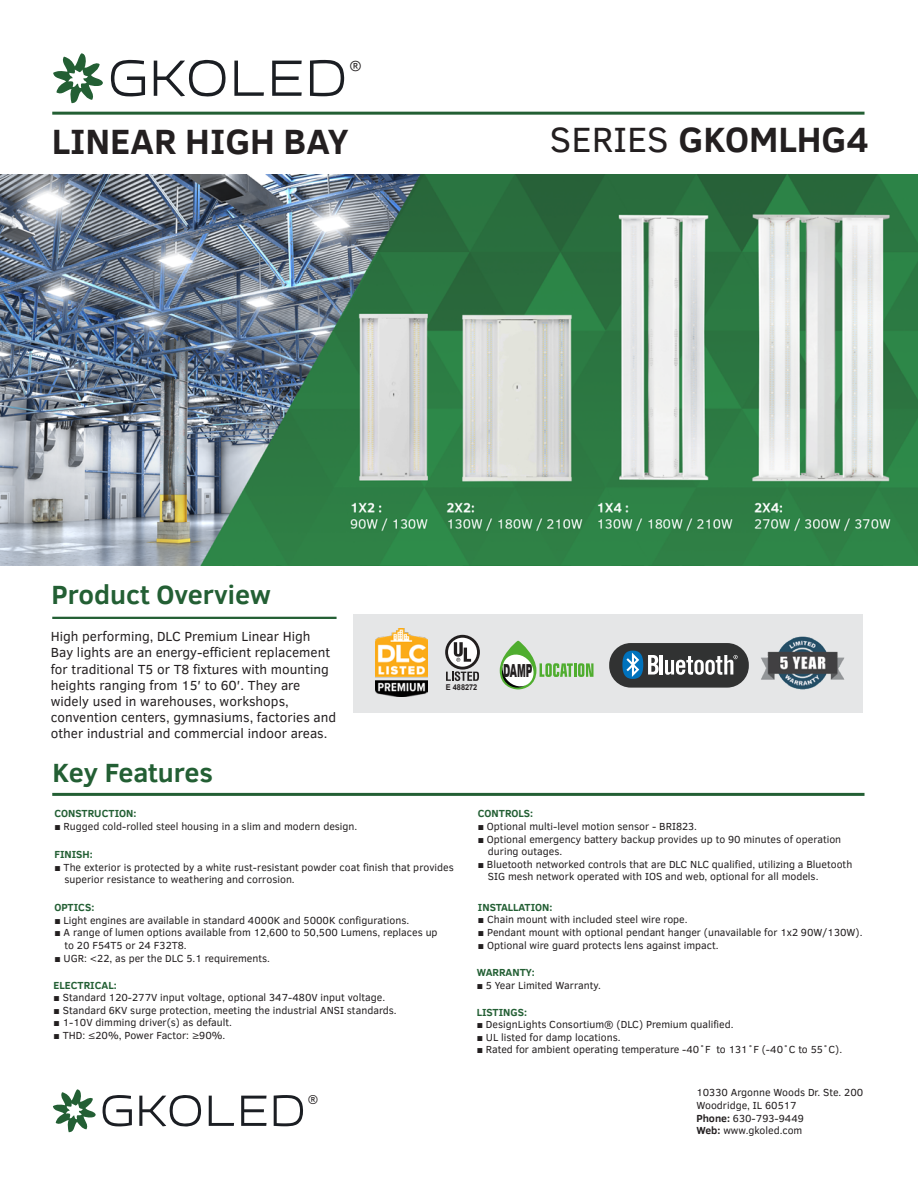
<style>
.page{position:relative;width:918px;height:1188px;background:#fff}
.page>*{position:absolute;margin:0;border:0;box-sizing:border-box;transform-origin:0 0}
.t1{font:700 36px "Clear Sans";color:#231f20}
.t2{font:700 27px "Clear Sans";color:#235f34}
.t3{font:900 18px "Arial";color:#231f20;scale:.52 1}
.t4{font:13.5px/16.2px "Clear Sans";color:#231f20}
.t5{font:11.55px "Clear Sans";color:#231f20}
.t6{font:10.5px/12.6px "Clear Sans";color:#231f20}
.t7{font:700 10.5px "Clear Sans";color:#235f34}
.t8{font:700 7.95px "Arial";color:#231f20;scale:.92 1}
.s1{font-weight:400}
.s2{font-weight:700}
</style>
<div class="page">
<img style="left:0;top:174px;width:200px;height:391px">
<img style="left:200px;top:174px;width:718px;height:391px">
<img style="left:450px;top:302px;width:134px;height:190px">
<img style="left:592px;top:208px;width:144px;height:279px">
<img style="left:739px;top:207px;width:163px;height:277px">
<img style="left:348px;top:302px;width:91px;height:188px">
<hr style="left:52px;top:793px;width:813px;height:3px;background:#235f34">
<hr style="left:52px;top:617px;width:285px;height:2px;background:#235f34">
<hr style="left:52px;top:112px;width:813px;height:3px;background:#235f34">
<svg style="left:111px;top:60px;width:34px;height:36px"></svg>
<svg style="left:154px;top:60px;width:72px;height:37px"></svg>
<svg style="left:234px;top:61px;width:30px;height:35px"></svg>
<svg style="left:272px;top:61px;width:30px;height:35px"></svg>
<svg style="left:310px;top:60px;width:34px;height:36px"></svg>
<svg style="left:53px;top:53px;width:50px;height:50px"></svg>
<svg style="left:103px;top:1095px;width:29px;height:31px"></svg>
<svg style="left:139px;top:1095px;width:62px;height:32px"></svg>
<svg style="left:209px;top:1096px;width:25px;height:30px"></svg>
<svg style="left:241px;top:1096px;width:26px;height:30px"></svg>
<svg style="left:274px;top:1095px;width:29px;height:31px"></svg>
<svg style="left:53px;top:1089px;width:43px;height:43px"></svg>
<div style="left:353px;top:614px;width:509px;height:99px;background:#e5e6e7"></div>
<svg style="left:500px;top:641px;width:93px;height:49px"></svg>
<img style="left:761px;top:636px;width:84px;height:54px">
<img style="left:376px;top:629px;width:52px;height:68px">
<svg style="left:445px;top:635px;width:35px;height:46px"></svg>
<div style="left:609px;top:643px;width:140px;height:45px;background:#313232;border-radius:22px"></div>
<hr style="left:660px;top:655px;width:3px;height:20px;background:#fff">
<svg style="left:665px;top:655px;width:73px;height:20px"></svg>
<svg style="left:622px;top:651px;width:37px;height:28px"></svg>
<p class="t4" style="left:350px;top:57px;width:14px">®</p>
<h1 class="t1" style="left:52px;top:115px;width:298px">LINEAR HIGH BAY</h1>
<h1 class="t1" style="left:550px;top:113px;width:320px"><span class="s1">SERIES</span> GKOMLHG4</h1>
<h2 class="t2" style="left:52px;top:575px;width:221px">Product Overview</h2>
<p class="t4" style="left:51px;top:628px;width:287px">High performing, DLC Premium Linear High Bay lights are an energy-efficient replacement for traditional T5 or T8 fixtures with mounting heights ranging from 15′ to 60′. They are widely used in warehouses, workshops, convention centers, gymnasiums, factories and other industrial and commercial indoor areas.</p>
<h2 class="t2" style="left:53px;top:753px;width:162px">Key Features</h2>
<p class="t8" style="left:446px;top:681px;width:36px">E 488272</p>
<h3 class="t3" style="left:503px;top:657px;width:58px">DAMP</h3>
<p class="t7" style="left:54px;top:806px;width:83px">CONSTRUCTION:</p>
<p class="t6" style="left:54px;top:820px;width:305px">■ Rugged cold-rolled steel housing in a slim and modern design.</p>
<p class="t7" style="left:54px;top:847px;width:40px">FINISH:</p>
<p class="t6" style="left:65px;top:861px;width:391px;text-indent:-10px">■ The exterior is protected by a white rust-resistant powder coat finish that provides superior resistance to weathering and corrosion.</p>
<p class="t7" style="left:54px;top:900px;width:42px">OPTICS:</p>
<p class="t6" style="left:54px;top:914px;width:356px">■ Light engines are available in standard 4000K and 5000K configurations.</p>
<p class="t6" style="left:65px;top:926px;width:375px;text-indent:-10px">■ A range of lumen options available from 12,600 to 50,500 Lumens, replaces up to 20 F54T5 or 24 F32T8.</p>
<p class="t6" style="left:54px;top:952px;width:217px">■ UGR: &lt;22, as per the DLC 5.1 requirements.</p>
<p class="t7" style="left:54px;top:977px;width:65px">ELECTRICAL:</p>
<p class="t6" style="left:54px;top:991px;width:333px">■ Standard 120-277V input voltage, optional 347-480V input voltage.</p>
<p class="t6" style="left:54px;top:1004px;width:345px">■ Standard 6KV surge protection, meeting the industrial ANSI standards.</p>
<p class="t6" style="left:54px;top:1016px;width:180px">■ 1-10V dimming driver(s) as default.</p>
<p class="t6" style="left:54px;top:1029px;width:173px">■ THD: ≤20%, Power Factor: ≥90%.</p>
<p class="t5" style="left:308px;top:1092px;width:12px">®</p>
<p class="t7" style="left:478px;top:806px;width:57px">CONTROLS:</p>
<p class="t6" style="left:478px;top:820px;width:221px">■ Optional multi-level motion sensor - BRI823.</p>
<p class="t6" style="left:488px;top:833px;width:355px;text-indent:-10px">■ Optional emergency battery backup provides up to 90 minutes of operation during outages.</p>
<p class="t6" style="left:488px;top:858px;width:366px;text-indent:-10px">■ Bluetooth networked controls that are DLC NLC qualified, utilizing a Bluetooth<br>SIG mesh network operated with IOS and web, optional for all models.</p>
<p class="t7" style="left:478px;top:900px;width:76px">INSTALLATION:</p>
<p class="t6" style="left:478px;top:914px;width:211px">■ Chain mount with included steel wire rope.</p>
<p class="t6" style="left:478px;top:926px;width:386px">■ Pendant mount with optional pendant hanger (unavailable for 1x2 90W/130W).</p>
<p class="t6" style="left:478px;top:939px;width:242px">■ Optional wire guard protects lens against impact.</p>
<p class="t7" style="left:477px;top:965px;width:60px">WARRANTY:</p>
<p class="t6" style="left:477px;top:979px;width:126px">■ 5 Year Limited Warranty.</p>
<p class="t7" style="left:477px;top:1004px;width:52px">LISTINGS:</p>
<p class="t6" style="left:477px;top:1018px;width:258px">■ DesignLights Consortium® (DLC) Premium qualified.</p>
<p class="t6" style="left:477px;top:1031px;width:145px">■ UL listed for damp locations.</p>
<p class="t6" style="left:477px;top:1043px;width:367px">■ Rated for ambient operating temperature -40˚F to 131˚F (-40˚C to 55˚C).</p>
<p class="t6" style="left:696px;top:1086px;width:168px">10330 Argonne Woods Dr. Ste. 200<br>Woodridge, IL 60517<br><span class="s2">Phone:</span> 630-793-9449<br><span class="s2">Web:</span> www.gkoled.com</p>
</div>
